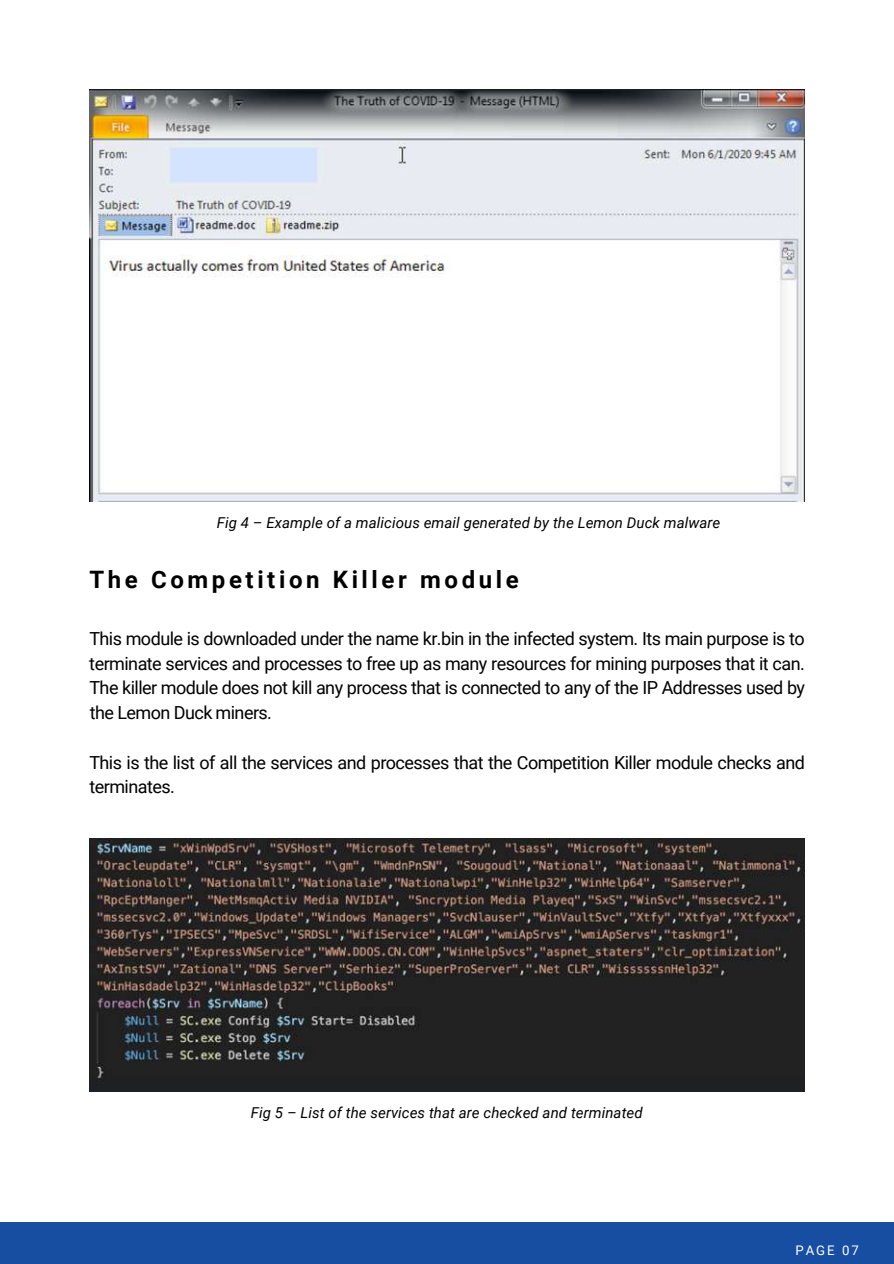
<style>
.page{position:relative;width:894px;height:1264px;background:#fff}
.page>*{position:absolute;margin:0;border:0;box-sizing:border-box;transform-origin:0 0}
.t1{font:700 24px "Roboto";letter-spacing:.15em;color:#000}
.t2{font:18px/24.8px "Roboto";letter-spacing:-.03em;color:#000;text-align:justify}
.t3{font:italic 15px "Roboto";letter-spacing:.005em;color:#000}
.t4{font:13.2px "Roboto";letter-spacing:.15em;color:#fff}
</style>
<div class="page">
<div style="left:0;top:1221px;width:893px;height:42px;background:#174ea2"></div>
<img style="left:89px;top:89px;width:715px;height:412px">
<img style="left:89px;top:838px;width:715px;height:253px">
<p class="t3" style="left:217px;top:512px;width:505px">Fig 4 – Example of a malicious email generated by the Lemon Duck malware</p>
<h1 class="t1" style="left:89px;top:563px;width:431px">The Competition Killer module</h1>
<p class="t2" style="left:89px;top:625px;width:717px">This module is downloaded under the name kr.bin in the infected system. Its main purpose is to terminate services and processes to free up as many resources for mining purposes that it can.<br>The killer module does not kill any process that is connected to any of the IP Addresses used by the Lemon Duck miners.</p>
<p class="t2" style="left:89px;top:749px;width:716px">This is the list of all the services and processes that the Competition Killer module checks and terminates.</p>
<p class="t3" style="left:251px;top:1101px;width:393px">Fig 5 – List of the services that are checked and terminated</p>
<p class="t4" style="left:795px;top:1240px;width:65px">PAGE 07</p>
</div>
